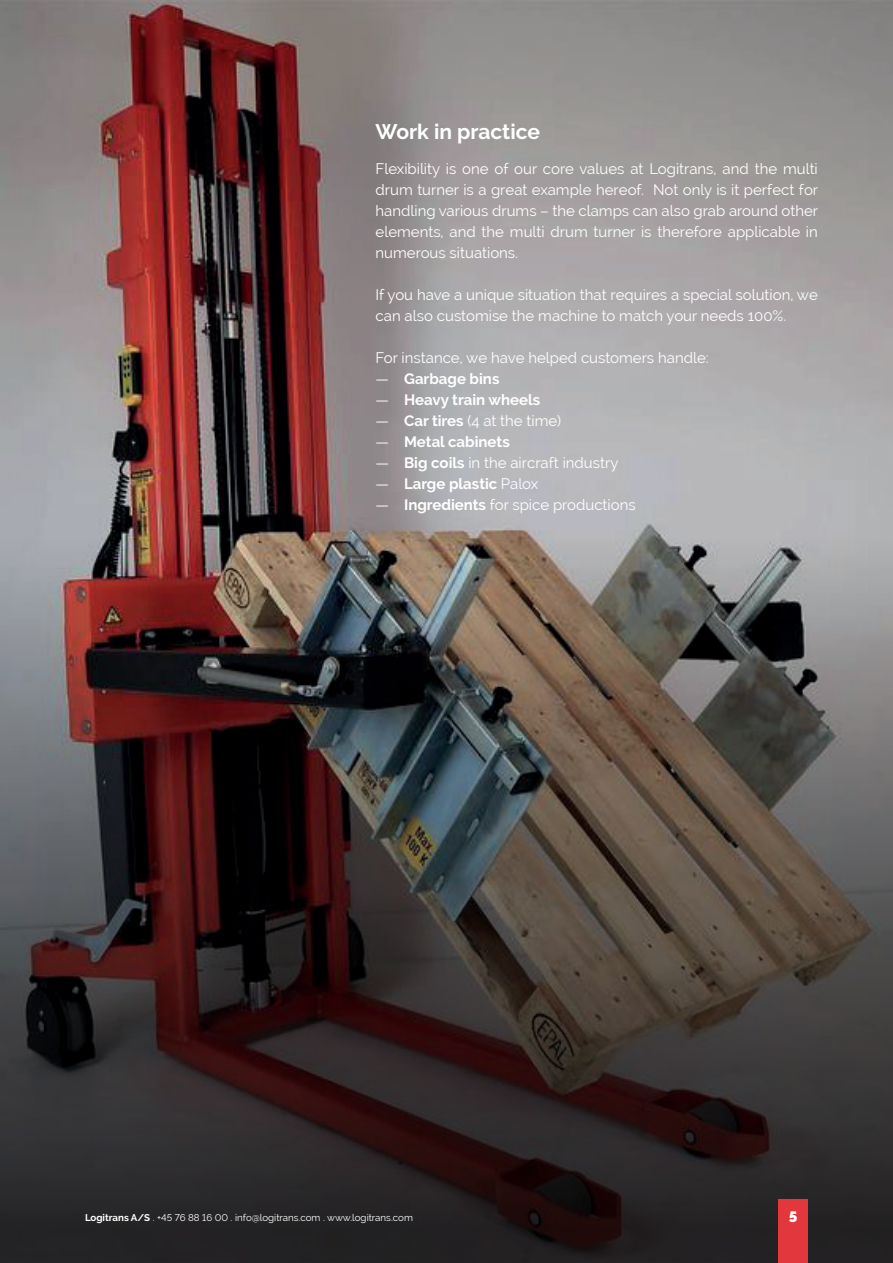
<style>
.page{position:relative;width:893px;height:1263px;background:#fff}
.page>*{position:absolute;margin:0;border:0;box-sizing:border-box;transform-origin:0 0}
.t1{font:700 21px "Raleway";color:#fff}
.t2{font:15px/21px "Raleway";color:#fff;text-align:justify}
.t3{font:700 15px "Raleway";color:#fff}
.t4{font:900 15px "Raleway";color:#fff}
.t5{font:9.75px "Raleway";color:#fff}
.s1{font-weight:400}
.s2{font-weight:700}
</style>
<div class="page">
<img style="left:0;top:0;width:893px;height:405px">
<img style="left:0;top:405px;width:893px;height:858px">
<div style="left:778px;top:1199px;width:30px;height:64px;background:#e1373d"></div>
<h1 class="t1" style="left:376px;top:120px;width:166px">Work in practice</h1>
<p class="t2" style="left:376px;top:158px;width:444px">Flexibility is one of our core values at Logitrans, and the multi drum turner is a great example hereof. Not only is it perfect for handling various drums – the clamps can also grab around other elements, and the multi drum turner is therefore applicable in numerous situations.</p>
<p class="t2" style="left:376px;top:284px;width:444px">If you have a unique situation that requires a special solution, we can also customise the machine to match your needs 100%.</p>
<p class="t2" style="left:376px;top:347px;width:335px">For instance, we have helped customers handle:</p>
<p class="t3" style="left:376px;top:373px;width:125px"><span class="s1">—</span> Garbage bins</p>
<p class="t3" style="left:376px;top:391px;width:166px"><span class="s1">—</span> Heavy train wheels</p>
<p class="t2" style="left:376px;top:410px;width:187px">— <span class="s2">Car tires</span> (4 at the time)</p>
<p class="t3" style="left:376px;top:433px;width:136px"><span class="s1">—</span> Metal cabinets</p>
<p class="t2" style="left:376px;top:452px;width:244px">— <span class="s2">Big coils</span> in the aircraft industry</p>
<p class="t3" style="left:376px;top:475px;width:164px"><span class="s1">—</span> Large plastic <span class="s1">Palox</span></p>
<p class="t2" style="left:376px;top:494px;width:262px">— <span class="s2">Ingredients</span> for spice productions</p>
<p class="t5" style="left:85px;top:1212px;width:329px"><span class="s2">Logitrans A/S</span> . +45 76 88 16 00 . info@logitrans.com . www.logitrans.com</p>
<p class="t4" style="left:789px;top:1208px;width:10px">5</p>
</div>
